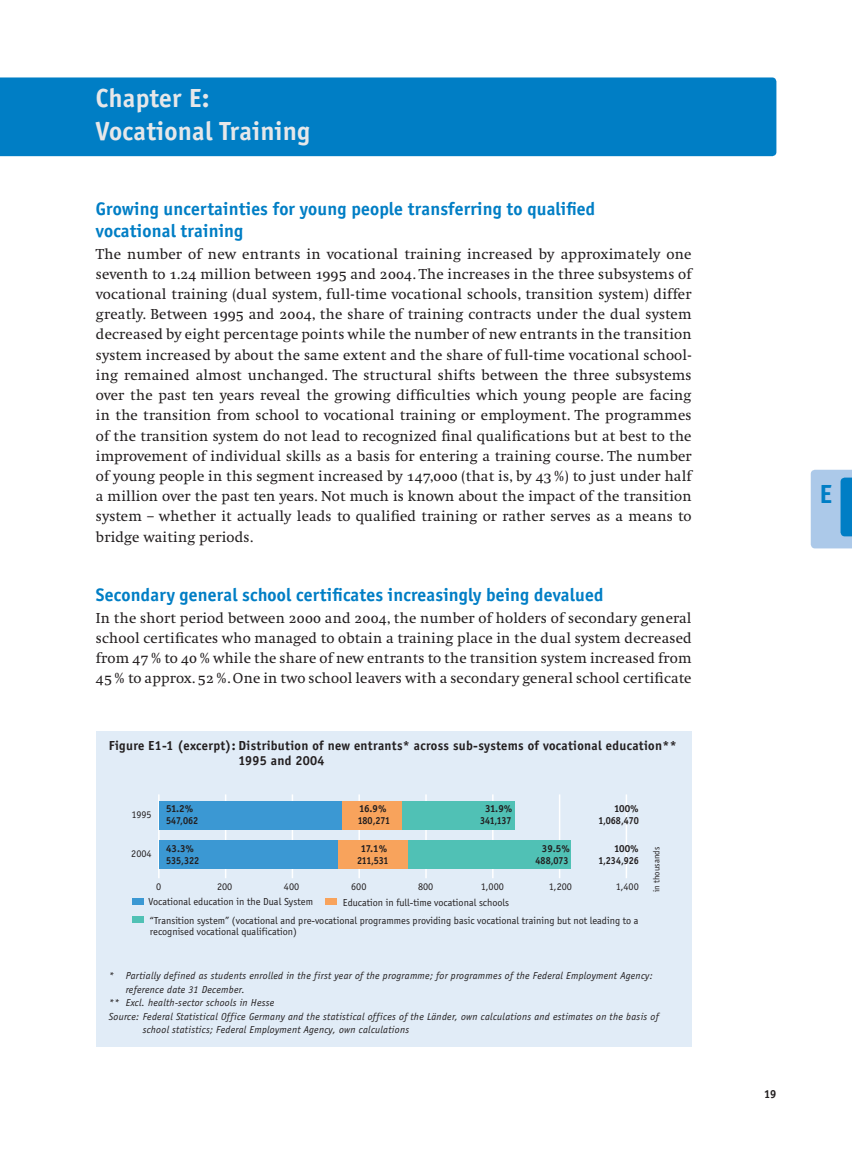
<style>
.page{position:relative;width:852px;height:1149px;background:#fff}
.page>*{position:absolute;margin:0;border:0;box-sizing:border-box;transform-origin:0 0}
.t1{font:700 27px/33px "Officina Sans";letter-spacing:.01em;color:#e6e7e9}
.t2{font:700 27px "Officina Sans";color:#007ec5}
.t3{font:700 18.75px/21.8px "Officina Sans";letter-spacing:.01em;color:#007ec5}
.t4{font:15px/20.2px "Swift Regular Os F";letter-spacing:.01em;color:#231f20;text-align:justify}
.t5{font:700 13.5px/15px "Officina Sans";letter-spacing:.025em;color:#231f20}
.t6{font:700 12px "Officina Sans";color:#231f20}
.t7{font:italic 10.5px "Officina Sans";letter-spacing:.025em;color:#231f20}
.t8{font:10.5px/18.8px "Officina Sans";color:#231f20}
.t9{font:700 10.5px "Officina Sans";color:#231f20;scale:.92 1}
.t10{font:700 10.5px "Officina Sans";color:#231f20}
.t11{font:9px "Officina Sans";color:#231f20}
</style>
<div class="page">
<div style="left:0;top:77px;width:776px;height:79px;background:#007ec5"></div>
<div style="left:96px;top:731px;width:595px;height:316px;background:#e1ecf7"></div>
<div style="left:132px;top:897px;width:12px;height:7px;background:#3b98d3"></div>
<div style="left:325px;top:897px;width:12px;height:7px;background:#f8a35c"></div>
<div style="left:132px;top:916px;width:12px;height:7px;background:#50c1b5"></div>
<hr style="left:225px;top:794px;width:1px;height:84px;background:#fff">
<hr style="left:158px;top:794px;width:1px;height:84px;background:#fff">
<hr style="left:358px;top:794px;width:2px;height:84px;background:#fff">
<hr style="left:291px;top:794px;width:2px;height:84px;background:#fff">
<hr style="left:425px;top:794px;width:1px;height:84px;background:#fff">
<hr style="left:492px;top:794px;width:1px;height:84px;background:#fff">
<hr style="left:558px;top:794px;width:2px;height:84px;background:#fff">
<hr style="left:625px;top:794px;width:2px;height:84px;background:#fff">
<div style="left:401px;top:801px;width:114px;height:29px;background:#50c1b5"></div>
<div style="left:408px;top:840px;width:162px;height:28px;background:#50c1b5"></div>
<div style="left:341px;top:801px;width:60px;height:29px;background:#f8a35c"></div>
<div style="left:337px;top:840px;width:71px;height:28px;background:#f8a35c"></div>
<div style="left:159px;top:801px;width:182px;height:29px;background:#3b98d3"></div>
<div style="left:159px;top:840px;width:178px;height:28px;background:#3b98d3"></div>
<svg style="left:810px;top:470px;width:41px;height:78px;background:#8dbbe2"></svg>
<h1 class="t1" style="left:96px;top:83px;width:216px">Chapter E:<br>Vocational Training</h1>
<p class="t3" style="left:96px;top:199px;width:501px">Growing uncertainties for young people transferring to qualified vocational training</p>
<p class="t4" style="left:96px;top:244px;width:597px">The number of new entrants in vocational training increased by approximately one seventh to 1.24 million between 1995 and 2004. The increases in the three subsystems of vocational training (dual system, full-time vocational schools, transition system) differ greatly. Between 1995 and 2004, the share of training contracts under the dual system decreased by eight percentage points while the number of new entrants in the transition system increased by about the same extent and the share of full-time vocational school&shy;ing remained almost unchanged. The structural shifts between the three subsystems over the past ten years reveal the growing difficulties which young people are facing in the transition from school to vocational training or employment. The programmes of the transition system do not lead to recognized final qualifications but at best to the improvement of individual skills as a basis for entering a training course. The number of young people in this segment increased by 147,000 (that is, by 43 %) to just under half a million over the past ten years. Not much is known about the impact of the transition system – whether it actually leads to qualified training or rather serves as a means to bridge waiting periods.</p>
<p class="t3" style="left:96px;top:585px;width:509px">Secondary general school certificates increasingly being devalued</p>
<p class="t4" style="left:96px;top:608px;width:597px">In the short period between 2000 and 2004, the number of holders of secondary general school certificates who managed to obtain a training place in the dual system decreased from 47 % to 40 % while the share of new entrants to the transition system increased from 45 % to approx. 52 %. One in two school leavers with a secondary general school certificate</p>
<p class="t5" style="left:238px;top:739px;width:439px;text-indent:-130px">Figure E1-1 (excerpt): Distribution of new entrants* across sub-systems of vocational education**<br>1995 and 2004</p>
<p class="t8" style="left:132px;top:805px;width:22px">1995</p>
<p class="t8" style="left:131px;top:845px;width:22px">2004</p>
<p class="t10" style="left:166px;top:804px;width:29px">51.2%</p>
<p class="t10" style="left:359px;top:804px;width:29px">16.9%</p>
<p class="t10" style="left:485px;top:804px;width:29px">31.9%</p>
<p class="t10" style="left:614px;top:804px;width:26px">100%</p>
<p class="t10" style="left:166px;top:844px;width:29px">43.3%</p>
<p class="t10" style="left:361px;top:844px;width:28px">17.1%</p>
<p class="t10" style="left:542px;top:844px;width:29px">39.5%</p>
<p class="t10" style="left:614px;top:844px;width:26px">100%</p>
<p class="t9" style="left:166px;top:816px;width:36px">547,062</p>
<p class="t9" style="left:358px;top:816px;width:37px">180,271</p>
<p class="t9" style="left:480px;top:816px;width:36px">341,137</p>
<p class="t9" style="left:598px;top:816px;width:46px">1,068,470</p>
<p class="t9" style="left:166px;top:856px;width:37px">535,322</p>
<p class="t9" style="left:357px;top:856px;width:36px">211,531</p>
<p class="t9" style="left:535px;top:856px;width:37px">488,073</p>
<p class="t9" style="left:598px;top:856px;width:46px">1,234,926</p>
<p class="t8" style="left:156px;top:877px;width:7px">0</p>
<p class="t8" style="left:217px;top:877px;width:17px">200</p>
<p class="t8" style="left:284px;top:877px;width:17px">400</p>
<p class="t8" style="left:351px;top:877px;width:17px">600</p>
<p class="t8" style="left:418px;top:877px;width:17px">800</p>
<p class="t8" style="left:480px;top:877px;width:25px">1,000</p>
<p class="t8" style="left:615px;top:877px;width:25px">1,400</p>
<p class="t8" style="left:548px;top:877px;width:25px">1,200</p>
<p class="t8" style="left:148px;top:893px;width:166px">Vocational education in the Dual System</p>
<p class="t8" style="left:150px;top:893px;width:490px;text-indent:193px">Education in full-time vocational schools<br>“Transition system” (vocational and pre-vocational programmes providing basic vocational training but not leading to a</p>
<p class="t8" style="left:150px;top:922px;width:148px">recognised vocational qualification)</p>
<p class="t11" style="left:652px;top:892px;width:47px;rotate:-90deg">in thousands</p>
<p class="t7" style="left:109px;top:971px;width:545px">* Partially defined as students enrolled in the first year of the programme; for programmes of the Federal Employment Agency:</p>
<p class="t7" style="left:126px;top:985px;width:121px">reference date 31 December.</p>
<p class="t7" style="left:109px;top:998px;width:167px">** Excl. health-sector schools in Hesse</p>
<p class="t7" style="left:109px;top:1012px;width:551px">Source: Federal Statistical Office Germany and the statistical offices of the Länder, own calculations and estimates on the basis of</p>
<p class="t7" style="left:143px;top:1025px;width:268px">school statistics; Federal Employment Agency, own calculations</p>
<h1 class="t2" style="left:819px;top:484px;width:14px">E</h1>
<p class="t6" style="left:764px;top:1089px;width:14px">19</p>
</div>
